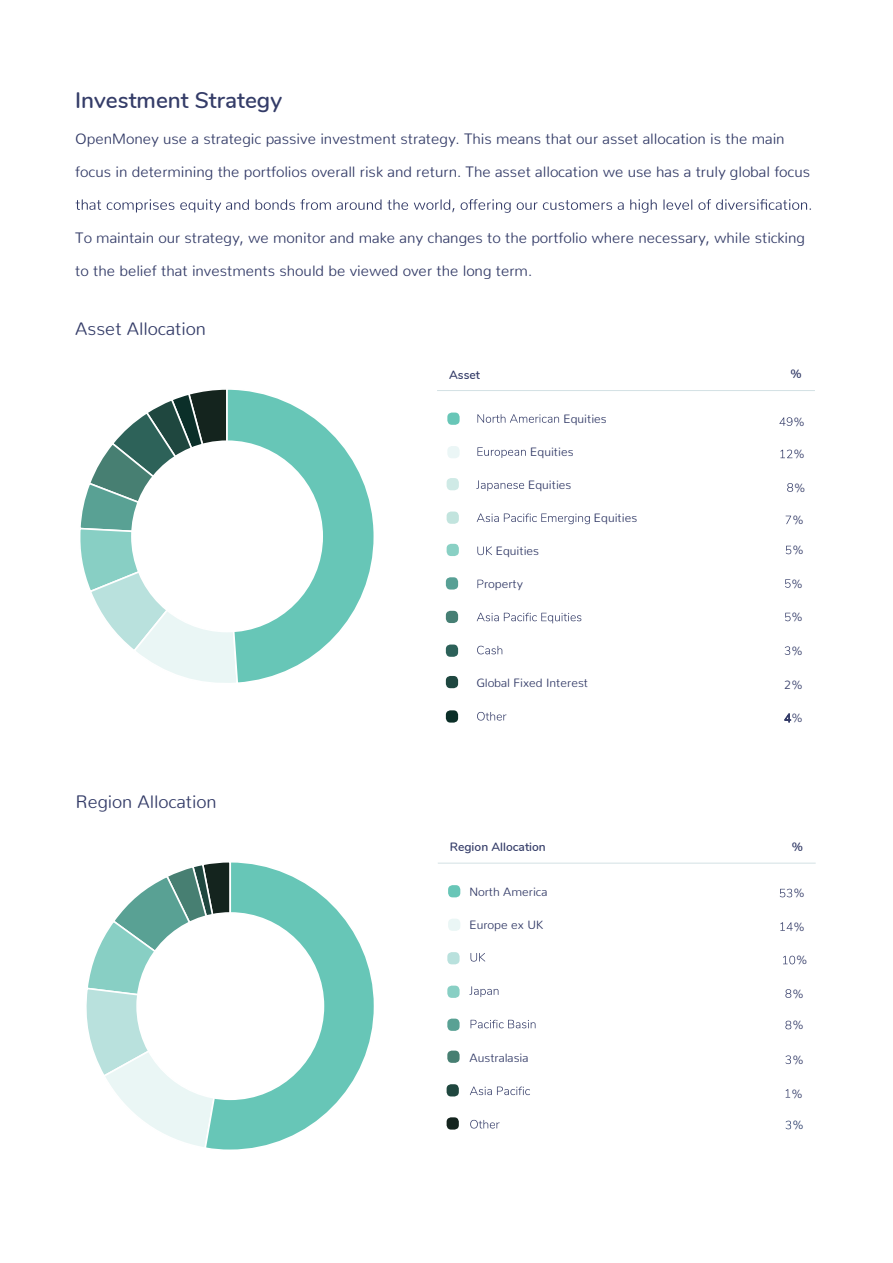
<style>
.page{position:relative;width:893px;height:1263px;background:#fff}
.page>*{position:absolute;margin:0;border:0;box-sizing:border-box;transform-origin:0 0}
.t1{font:600 22.5px "Nunito";color:#343c68}
.t2{font:300 18px "Nunito";color:#343c68}
.t3{font:300 15px "Nunito";color:#343c68}
.t4{font:300 12px "Nunito";color:#343c68}
.t5{font:600 12px "Nunito";color:#343c68}
.t6{font:300 12px "Nunito";color:#2d3f6c}
</style>
<div class="page">
<svg style="left:76px;top:199px;width:735px;height:14px"></svg>
<hr style="left:437px;top:390px;width:378px;height:1px;background:#d3e1e4">
<div style="left:447px;top:413px;width:13px;height:12px;background:#68c6b7;border-radius:5px"></div>
<div style="left:447px;top:446px;width:13px;height:12px;background:#ebf6f6;border-radius:5px"></div>
<div style="left:447px;top:478px;width:12px;height:12px;background:#cfeae6;border-radius:5px"></div>
<div style="left:447px;top:511px;width:12px;height:13px;background:#c2e4de;border-radius:5px"></div>
<div style="left:447px;top:544px;width:12px;height:12px;background:#89d0c4;border-radius:5px"></div>
<div style="left:446px;top:577px;width:12px;height:12px;background:#58a095;border-radius:5px"></div>
<div style="left:446px;top:611px;width:12px;height:12px;background:#467f74;border-radius:5px"></div>
<svg style="left:780px;top:450px;width:12px;height:8px"></svg>
<svg style="left:779px;top:417px;width:13px;height:9px"></svg>
<svg style="left:787px;top:483px;width:6px;height:9px"></svg>
<svg style="left:786px;top:516px;width:5px;height:8px"></svg>
<svg style="left:786px;top:546px;width:5px;height:8px"></svg>
<svg style="left:785px;top:579px;width:6px;height:9px"></svg>
<svg style="left:785px;top:613px;width:6px;height:8px"></svg>
<hr style="left:438px;top:863px;width:378px;height:1px;background:#d3e1e4">
<div style="left:448px;top:885px;width:12px;height:12px;background:#68c6b7;border-radius:4px"></div>
<div style="left:448px;top:919px;width:12px;height:12px;background:#eaf6f5;border-radius:4px"></div>
<div style="left:447px;top:952px;width:13px;height:12px;background:#b9e1dd;border-radius:4px"></div>
<div style="left:447px;top:986px;width:13px;height:12px;background:#88cfc4;border-radius:4px"></div>
<div style="left:447px;top:1018px;width:13px;height:13px;background:#59a194;border-radius:5px"></div>
<div style="left:447px;top:1050px;width:13px;height:13px;background:#477f72;border-radius:5px"></div>
<svg style="left:780px;top:889px;width:12px;height:8px"></svg>
<svg style="left:780px;top:922px;width:13px;height:9px"></svg>
<svg style="left:783px;top:956px;width:12px;height:8px"></svg>
<svg style="left:785px;top:989px;width:6px;height:9px"></svg>
<svg style="left:785px;top:1021px;width:6px;height:8px"></svg>
<svg style="left:785px;top:1055px;width:6px;height:9px"></svg>
<svg style="left:470px;top:953px;width:15px;height:8px"></svg>
<svg style="left:469px;top:986px;width:29px;height:11px"></svg>
<svg style="left:471px;top:1020px;width:64px;height:8px"></svg>
<svg style="left:470px;top:1086px;width:60px;height:9px"></svg>
<svg style="left:470px;top:1120px;width:30px;height:8px"></svg>
<div style="left:447px;top:1084px;width:12px;height:12px;background:#1f473f;border-radius:4px"></div>
<div style="left:447px;top:1117px;width:12px;height:12px;background:#14241e;border-radius:4px"></div>
<svg style="left:786px;top:1089px;width:3px;height:8px"></svg>
<div style="left:446px;top:644px;width:12px;height:13px;background:#2c6159;border-radius:4px"></div>
<div style="left:446px;top:676px;width:12px;height:12px;background:#1e4740;border-radius:5px"></div>
<div style="left:446px;top:710px;width:12px;height:13px;background:#0b2f28;border-radius:4px"></div>
<svg style="left:785px;top:646px;width:5px;height:9px"></svg>
<svg style="left:784px;top:713px;width:7px;height:10px"></svg>
<svg style="left:477px;top:414px;width:82px;height:9px"></svg>
<svg style="left:477px;top:447px;width:49px;height:11px"></svg>
<svg style="left:476px;top:480px;width:48px;height:11px"></svg>
<svg style="left:477px;top:513px;width:113px;height:11px"></svg>
<svg style="left:477px;top:546px;width:15px;height:9px"></svg>
<svg style="left:477px;top:580px;width:6px;height:8px"></svg>
<svg style="left:477px;top:613px;width:104px;height:10px"></svg>
<svg style="left:477px;top:646px;width:25px;height:8px"></svg>
<svg style="left:477px;top:712px;width:29px;height:8px"></svg>
<svg style="left:786px;top:1121px;width:5px;height:8px"></svg>
<svg style="left:80px;top:389px;width:294px;height:294px"></svg>
<div style="left:132px;top:441px;width:190px;height:190px;background:#fff;border-radius:50%"></div>
<svg style="left:86px;top:865px;width:117px;height:282px"></svg>
<svg style="left:203px;top:862px;width:171px;height:288px"></svg>
<div style="left:137px;top:913px;width:186px;height:186px;background:#fff;border-radius:50%"></div>
<h1 class="t1" style="left:75px;top:83px;width:208px">Investment Strategy</h1>
<p class="t3" style="left:75px;top:126px;width:711px">OpenMoney use a strategic passive investment strategy. This means that our asset allocation is the main</p>
<p class="t3" style="left:75px;top:159px;width:736px">focus in determining the portfolios overall risk and return. The asset allocation we use has a truly global focus</p>
<p class="t3" style="left:75px;top:225px;width:731px">To maintain our strategy, we monitor and make any changes to the portfolio where necessary, while sticking</p>
<p class="t3" style="left:75px;top:258px;width:458px">to the belief that investments should be viewed over the long term.</p>
<p class="t2" style="left:75px;top:314px;width:132px">Asset Allocation</p>
<p class="t2" style="left:76px;top:786px;width:142px">Region Allocation</p>
<p class="t5" style="left:449px;top:366px;width:32px">Asset</p>
<p class="t4" style="left:563px;top:408px;width:45px">Equities</p>
<p class="t4" style="left:530px;top:441px;width:45px">Equities</p>
<p class="t4" style="left:528px;top:474px;width:45px">Equities</p>
<p class="t4" style="left:594px;top:508px;width:45px">Equities</p>
<p class="t4" style="left:496px;top:541px;width:45px">Equities</p>
<p class="t4" style="left:484px;top:574px;width:40px">roperty</p>
<p class="t4" style="left:476px;top:673px;width:113px">Global Fixed Interest</p>
<p class="t5" style="left:790px;top:365px;width:13px">%</p>
<p class="t4" style="left:793px;top:411px;width:14px">%</p>
<p class="t4" style="left:793px;top:444px;width:14px">%</p>
<p class="t4" style="left:794px;top:477px;width:14px">%</p>
<p class="t4" style="left:792px;top:510px;width:14px">%</p>
<p class="t4" style="left:792px;top:540px;width:14px">%</p>
<p class="t4" style="left:791px;top:573px;width:14px">%</p>
<p class="t4" style="left:791px;top:607px;width:14px">%</p>
<p class="t4" style="left:791px;top:640px;width:14px">%</p>
<p class="t4" style="left:784px;top:675px;width:21px">2%</p>
<p class="t4" style="left:791px;top:708px;width:14px">%</p>
<p class="t5" style="left:450px;top:838px;width:97px">Region Allocation</p>
<p class="t5" style="left:792px;top:838px;width:13px">%</p>
<p class="t4" style="left:793px;top:883px;width:14px">%</p>
<p class="t4" style="left:793px;top:916px;width:14px">%</p>
<p class="t4" style="left:796px;top:950px;width:14px">%</p>
<p class="t4" style="left:792px;top:983px;width:14px">%</p>
<p class="t4" style="left:792px;top:1015px;width:14px">%</p>
<p class="t4" style="left:792px;top:1049px;width:14px">%</p>
<p class="t4" style="left:469px;top:881px;width:80px">North America</p>
<p class="t4" style="left:469px;top:915px;width:75px">Europe ex UK</p>
<p class="t4" style="left:469px;top:1047px;width:61px">Australasia</p>
<p class="t4" style="left:791px;top:1083px;width:14px">%</p>
<p class="t6" style="left:792px;top:1115px;width:14px">%</p>
</div>
